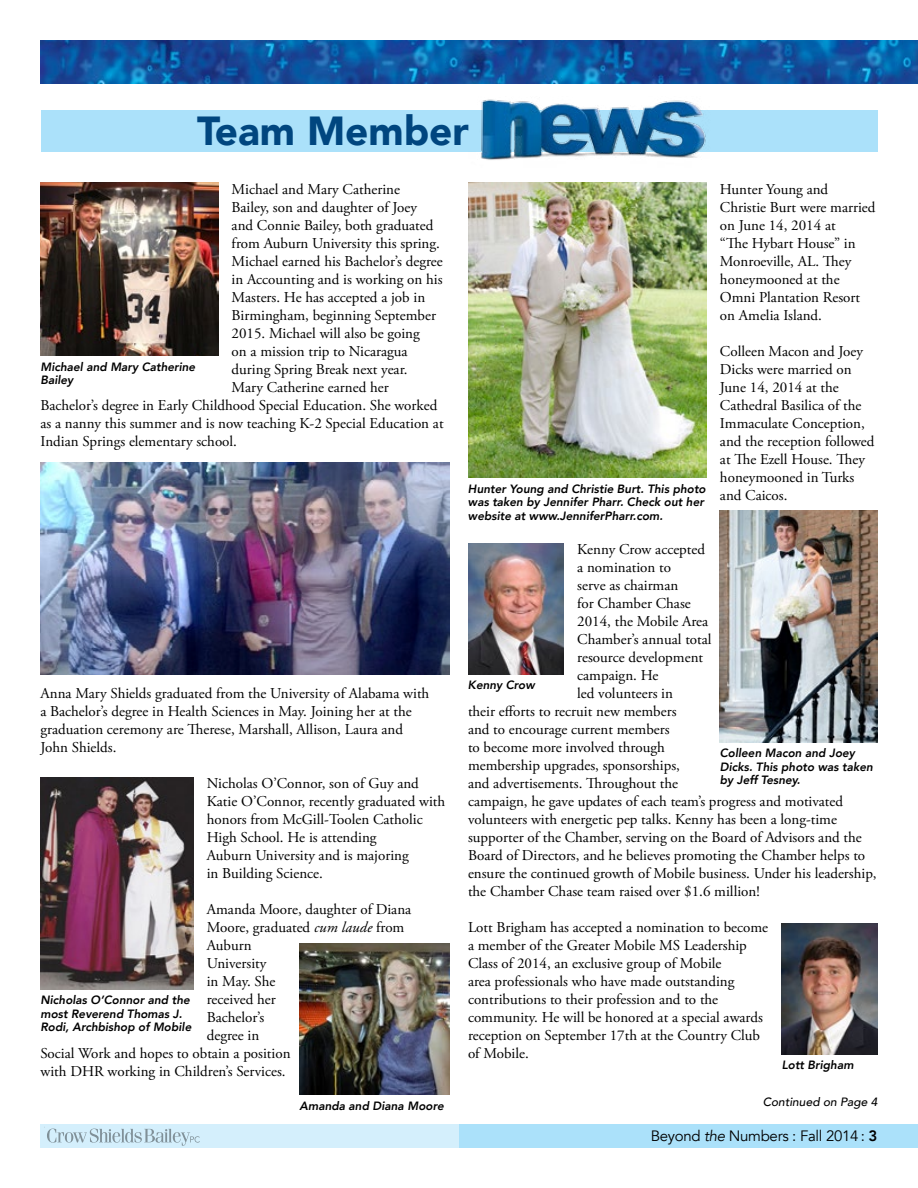
<style>
.page{position:relative;width:918px;height:1188px;background:#fff}
.page>*{position:absolute;margin:0;border:0;box-sizing:border-box;transform-origin:0 0}
.t1{font:900 40.5px "Avenir";color:#00467f}
.t2{font:15px/18px "Adobe Garamond Pro";color:#000}
.t3{font:15px "Avenir";letter-spacing:-.02em;color:#000}
.t4{font:italic 800 12px/13.5px "Avenir";color:#000}
.t5{font:italic 500 12px "Avenir";color:#000}
.s1{font-style:italic}
.s2{font-weight:800}
</style>
<div class="page">
<img style="left:40px;top:40px;width:878px;height:43px">
<div style="left:40px;top:1124px;width:601px;height:24px;background:#d4effc"></div>
<svg style="left:47px;top:1129px;width:153px;height:17px"></svg>
<div style="left:459px;top:1124px;width:459px;height:24px;background:#abe1fa"></div>
<img style="left:300px;top:943px;width:150px;height:152px">
<img style="left:40px;top:462px;width:410px;height:212px">
<img style="left:720px;top:510px;width:158px;height:232px">
<img style="left:468px;top:183px;width:238px;height:295px">
<img style="left:41px;top:183px;width:177px;height:173px">
<img style="left:40px;top:778px;width:153px;height:211px">
<img style="left:468px;top:544px;width:96px;height:130px">
<img style="left:782px;top:924px;width:96px;height:130px">
<div style="left:41px;top:110px;width:837px;height:41px;background:#abe1fa"></div>
<img style="left:469px;top:99px;width:252px;height:61px">
<h1 class="t1" style="left:197px;top:96px;width:273px">Team Member</h1>
<p class="t2" style="left:232px;top:180px;width:170px">Michael and Mary Catherine</p>
<p class="t2" style="left:232px;top:198px;width:187px">Bailey, son and daughter of Joey</p>
<p class="t2" style="left:232px;top:216px;width:203px">and Connie Bailey, both graduated</p>
<p class="t2" style="left:232px;top:234px;width:210px">from Auburn University this spring.</p>
<p class="t2" style="left:232px;top:252px;width:213px">Michael earned his Bachelor’s degree</p>
<p class="t2" style="left:232px;top:270px;width:212px">in Accounting and is working on his</p>
<p class="t2" style="left:232px;top:288px;width:195px">Masters. He has accepted a job in</p>
<p class="t2" style="left:232px;top:306px;width:206px">Birmingham, beginning September</p>
<p class="t2" style="left:232px;top:324px;width:190px">2015. Michael will also be going</p>
<p class="t2" style="left:232px;top:342px;width:178px">on a mission trip to Nicaragua</p>
<p class="t2" style="left:232px;top:360px;width:177px">during Spring Break next year.</p>
<p class="t2" style="left:232px;top:378px;width:159px">Mary Catherine earned her</p>
<p class="t2" style="left:40px;top:396px;width:398px">Bachelor’s degree in Early Childhood Special Education. She worked</p>
<p class="t2" style="left:40px;top:414px;width:405px">as a nanny this summer and is now teaching K-2 Special Education at</p>
<p class="t2" style="left:40px;top:432px;width:198px">Indian Springs elementary school.</p>
<p class="t4" style="left:40px;top:360px;width:156px">Michael and Mary Catherine<br>Bailey</p>
<p class="t4" style="left:468px;top:482px;width:239px">Hunter Young and Christie Burt. This photo was taken by Jennifer Pharr. Check out her website at www.JenniferPharr.com.</p>
<p class="t2" style="left:720px;top:180px;width:157px">Hunter Young and<br>Christie Burt were married on June 14, 2014 at<br>“The Hybart House” in<br>Monroeville, AL. They honeymooned at the<br>Omni Plantation Resort on Amelia Island.</p>
<p class="t2" style="left:720px;top:342px;width:156px">Colleen Macon and Joey<br>Dicks were married on<br>June 14, 2014 at the<br>Cathedral Basilica of the<br>Immaculate Conception, and the reception followed at The Ezell House. They honeymooned in Turks and Caicos.</p>
<p class="t2" style="left:40px;top:684px;width:390px">Anna Mary Shields graduated from the University of Alabama with a Bachelor’s degree in Health Sciences in May. Joining her at the graduation ceremony are Therese, Marshall, Allison, Laura and John Shields.</p>
<p class="t2" style="left:207px;top:774px;width:240px">Nicholas O’Connor, son of Guy and<br>Katie O’Connor, recently graduated with honors from McGill-Toolen Catholic<br>High School. He is attending<br>Auburn University and is majoring<br>in Building Science.</p>
<p class="t2" style="left:207px;top:900px;width:206px">Amanda Moore, daughter of Diana</p>
<p class="t2" style="left:207px;top:918px;width:199px">Moore, graduated <span class="s1">cum laude</span> from</p>
<p class="t2" style="left:207px;top:936px;width:46px">Auburn</p>
<p class="t2" style="left:207px;top:954px;width:61px">University</p>
<p class="t2" style="left:207px;top:972px;width:70px">in May. She</p>
<p class="t2" style="left:207px;top:990px;width:70px">received her</p>
<p class="t2" style="left:207px;top:1008px;width:59px">Bachelor’s</p>
<p class="t2" style="left:207px;top:1026px;width:54px">degree in</p>
<p class="t2" style="left:40px;top:1044px;width:252px">Social Work and hopes to obtain a position</p>
<p class="t2" style="left:40px;top:1062px;width:247px">with DHR working in Children’s Services.</p>
<p class="t4" style="left:40px;top:994px;width:152px">Nicholas O’Connor and the most Reverend Thomas J.<br>Rodi, Archbishop of Mobile</p>
<p class="t4" style="left:300px;top:1099px;width:146px">Amanda and Diana Moore</p>
<p class="t2" style="left:577px;top:540px;width:129px">Kenny Crow accepted</p>
<p class="t2" style="left:577px;top:558px;width:95px">a nomination to</p>
<p class="t2" style="left:577px;top:576px;width:103px">serve as chairman</p>
<p class="t2" style="left:577px;top:594px;width:115px">for Chamber Chase</p>
<p class="t2" style="left:577px;top:612px;width:133px">2014, the Mobile Area</p>
<p class="t2" style="left:577px;top:630px;width:136px">Chamber’s annual total</p>
<p class="t2" style="left:577px;top:648px;width:127px">resource development</p>
<p class="t2" style="left:577px;top:666px;width:83px">campaign. He</p>
<p class="t2" style="left:577px;top:684px;width:97px">led volunteers in</p>
<p class="t2" style="left:468px;top:702px;width:210px">their efforts to recruit new members</p>
<p class="t2" style="left:468px;top:720px;width:203px">and to encourage current members</p>
<p class="t2" style="left:468px;top:738px;width:198px">to become more involved through</p>
<p class="t2" style="left:468px;top:756px;width:214px">membership upgrades, sponsorships,</p>
<p class="t2" style="left:468px;top:774px;width:212px">and advertisements. Throughout the</p>
<p class="t2" style="left:468px;top:792px;width:377px">campaign, he gave updates of each team’s progress and motivated</p>
<p class="t2" style="left:468px;top:810px;width:371px">volunteers with energetic pep talks. Kenny has been a long-time</p>
<p class="t2" style="left:468px;top:828px;width:395px">supporter of the Chamber, serving on the Board of Advisors and the</p>
<p class="t2" style="left:468px;top:846px;width:399px">Board of Directors, and he believes promoting the Chamber helps to</p>
<p class="t2" style="left:468px;top:864px;width:410px">ensure the continued growth of Mobile business. Under his leadership,</p>
<p class="t2" style="left:468px;top:882px;width:293px">the Chamber Chase team raised over $1.6 million!</p>
<p class="t2" style="left:468px;top:918px;width:302px">Lott Brigham has accepted a nomination to become a member of the Greater Mobile MS Leadership Class of 2014, an exclusive group of Mobile<br>area professionals who have made outstanding contributions to their profession and to the community. He will be honored at a special awards reception on September 17th at the Country Club of Mobile.</p>
<p class="t4" style="left:468px;top:678px;width:68px">Kenny Crow</p>
<p class="t4" style="left:720px;top:747px;width:155px">Colleen Macon and Joey<br>Dicks. This photo was taken by Jeff Tesney.</p>
<p class="t4" style="left:782px;top:1059px;width:73px">Lott Brigham</p>
<p class="t5" style="left:763px;top:1094px;width:116px">Continued on Page 4</p>
<p class="t3" style="left:651px;top:1127px;width:228px">Beyond <span class="s1">the</span> Numbers : Fall 2014 : <span class="s2">3</span></p>
</div>
